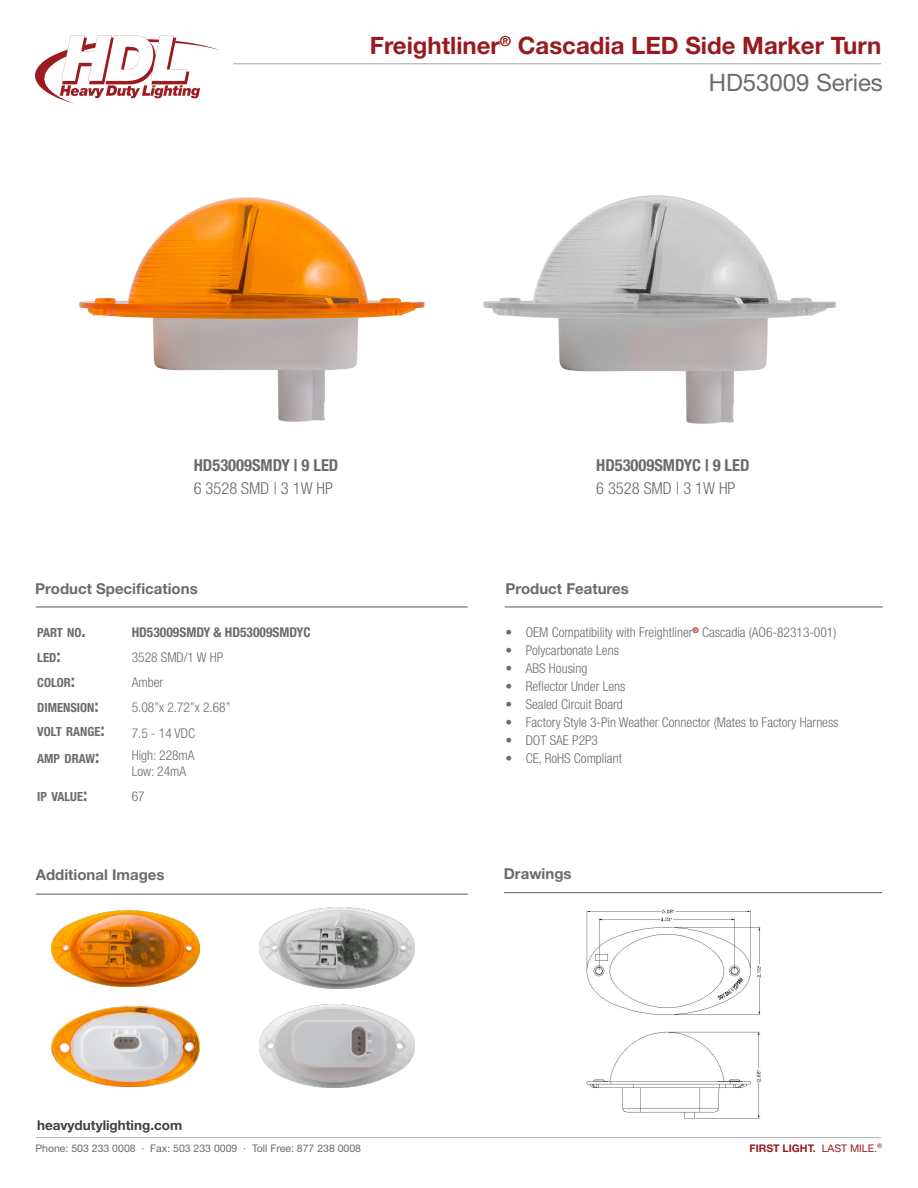
<style>
.page{position:relative;width:918px;height:1188px;background:#fff}
.page>*{position:absolute;margin:0;border:0;box-sizing:border-box;transform-origin:0 0}
.Header_1{font:700 24px "Helvetica Neue LT Std";color:#991a1e}
.Header_2{font:24px "Helvetica Neue LT Std";color:#6a6b6d}
.Part_number{font:700 condensed 16.5px "Helvetica Neue LT Std";color:#6a6b6d}
.Part_number-2{font:300 condensed 16.5px "Helvetica Neue LT Std";color:#6a6b6d}
.Header_3{font:700 15px "Helvetica Neue LT Std";color:#6a6b6d}
.Body{font:300 condensed 13.5px "Helvetica Neue LT Std";color:#6a6b6d}
.Body-2{font:700 condensed 13.5px "Helvetica Neue LT Std";color:#6a6b6d}
.small_body{font:700 13.5px "Helvetica Neue LT Std";color:#404041}
.Table_Header{font:700 condensed 12.6px "Helvetica Neue LT Std";color:#6a6b6d}
.t1{font:10.5px "Helvetica Neue LT Std";color:#6a6b6d}
.small_body-2{font:700 10.5px "Helvetica Neue LT Std";color:#991a1e}
.s1{font-size:18px}
.s2{font-weight:400}
</style>
<div class="page">
<img style="left:484px;top:196px;width:352px;height:227px">
<img style="left:79px;top:198px;width:345px;height:223px">
<hr style="left:36px;top:606px;width:432px;height:2px;background:#6a6b6d">
<hr style="left:505px;top:606px;width:378px;height:2px;background:#6a6b6d">
<img style="left:586px;top:909px;width:175px;height:210px">
<img style="left:52px;top:910px;width:148px;height:77px">
<img style="left:52px;top:1007px;width:148px;height:80px">
<img style="left:259px;top:908px;width:155px;height:80px">
<img style="left:259px;top:1005px;width:155px;height:82px">
<hr style="left:36px;top:894px;width:432px;height:1px;background:#6a6b6d">
<hr style="left:504px;top:892px;width:378px;height:1px;background:#6a6b6d">
<svg style="left:35px;top:35px;width:184px;height:69px"></svg>
<hr style="left:233px;top:63px;width:648px;height:1px;background:#adb1b4">
<hr style="left:36px;top:1137px;width:845px;height:1px;background:#adb1b4">
<p class="Header_1" style="left:370px;top:31px;width:513px">Freightliner<sup>®</sup> Cascadia LED Side Marker Turn</p>
<p class="Part_number" style="left:194px;top:456px;width:146px">HD53009SMDY | 9 LED</p>
<p class="Part_number-2" style="left:194px;top:479px;width:141px">6 3528 SMD | 3 1W HP</p>
<p class="Header_2" style="left:709px;top:68px;width:176px">HD53009 Series</p>
<p class="Part_number" style="left:596px;top:456px;width:155px">HD53009SMDYC | 9 LED</p>
<p class="Part_number-2" style="left:596px;top:479px;width:141px">6 3528 SMD | 3 1W HP</p>
<p class="Header_3" style="left:35px;top:580px;width:164px">Product Specifications</p>
<p class="Header_3" style="left:506px;top:580px;width:125px">Product Features</p>
<p class="Table_Header" style="left:37px;top:625px;width:50px">PART NO<span class="s1">.</span></p>
<p class="Body-2" style="left:132px;top:624px;width:181px">HD53009SMDY &amp; HD53009SMDYC</p>
<p class="Table_Header" style="left:37px;top:650px;width:25px">LED<span class="s1">:</span></p>
<p class="Body" style="left:132px;top:649px;width:93px">3528 SMD/1 W HP</p>
<p class="Table_Header" style="left:37px;top:675px;width:39px">COLOR<span class="s1">:</span></p>
<p class="Body" style="left:132px;top:674px;width:33px">Amber</p>
<p class="Table_Header" style="left:37px;top:699px;width:63px">DIMENSION<span class="s1">:</span></p>
<p class="Body" style="left:132px;top:699px;width:100px">5.08”x 2.72”x 2.68”</p>
<p class="Table_Header" style="left:37px;top:724px;width:69px">VOLT RANGE<span class="s1">:</span></p>
<p class="Body" style="left:132px;top:726px;width:65px">7.5 - 14 VDC</p>
<p class="Table_Header" style="left:37px;top:751px;width:64px">AMP DRAW<span class="s1">:</span></p>
<p class="Body" style="left:132px;top:747px;width:64px">High: 228mA</p>
<p class="Body" style="left:132px;top:764px;width:56px">Low: 24mA</p>
<p class="Table_Header" style="left:37px;top:789px;width:52px">IP VALUE<span class="s1">:</span></p>
<p class="Body" style="left:132px;top:788px;width:14px">67</p>
<p class="Body" style="left:506px;top:625px;width:332px">• OEM Compatibility with Freightliner<sup>®</sup> Cascadia (AO6-82313-001)</p>
<p class="Body" style="left:506px;top:643px;width:115px">• Polycarbonate Lens</p>
<p class="Body" style="left:506px;top:661px;width:83px">• ABS Housing</p>
<p class="Body" style="left:506px;top:679px;width:121px">• Reflector Under Lens</p>
<p class="Body" style="left:506px;top:697px;width:119px">• Sealed Circuit Board</p>
<p class="Body" style="left:506px;top:715px;width:335px">• Factory Style 3-Pin Weather Connector (Mates to Factory Harness</p>
<p class="Body" style="left:506px;top:733px;width:94px">• DOT SAE P2P3</p>
<p class="Body" style="left:506px;top:751px;width:118px">• CE, RoHS Compliant</p>
<p class="Header_3" style="left:36px;top:865px;width:130px">Additional Images</p>
<p class="Header_3" style="left:504px;top:864px;width:69px">Drawings</p>
<p class="small_body" style="left:37px;top:1117px;width:147px">heavydutylighting.com</p>
<p class="t1" style="left:35px;top:1142px;width:327px">Phone: 503 233 0008 · Fax: 503 233 0009 · Toll Free: 877 238 0008</p>
<p class="small_body-2" style="left:750px;top:1141px;width:134px">FIRST LIGHT. <span class="s2">LAST MILE.</span><sup>®</sup></p>
</div>
